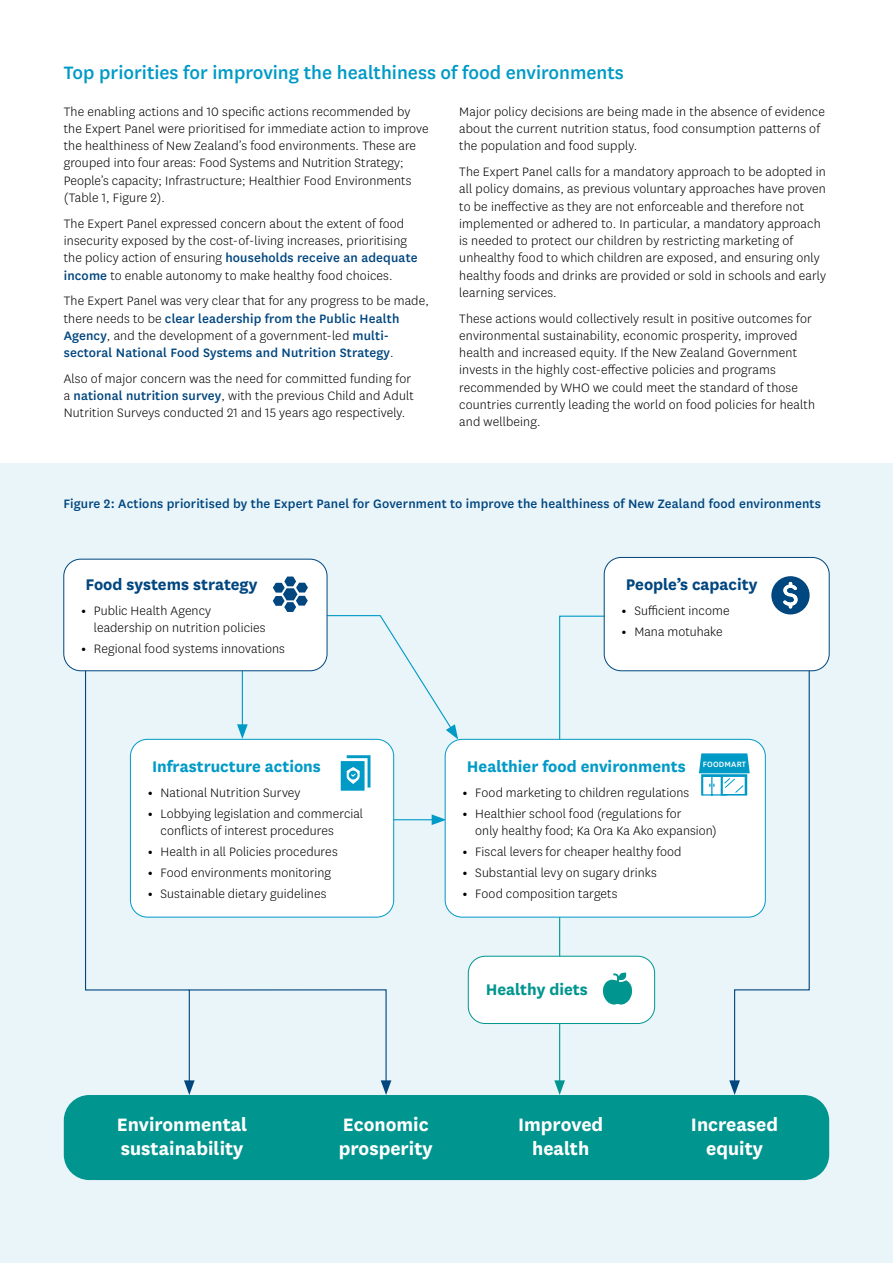
<style>
.page{position:relative;width:893px;height:1263px;background:#fff}
.page>*{position:absolute;margin:0;border:0;box-sizing:border-box;transform-origin:0 0}
.t1{font:700 21px/24px "National";color:#fff}
.t2{font:500 21px "National";color:#009ac7}
.t3{font:700 18px "National";color:#009ac7}
.t4{font:700 18px "National";color:#00467f}
.t5{font:700 18px "National";color:#00958f}
.t6{font:300 14.25px/17.2px "National";letter-spacing:.01em;color:#000}
.t7{font:500 14.25px "National";letter-spacing:.01em;color:#00467f}
.t8{font:500 9px "National";letter-spacing:.025em;color:#fff}
.s1{font-weight:500;color:#00467f}
.s2{font-weight:700}
</style>
<div class="page">
<div style="left:0;top:463px;width:893px;height:800px;background:#e9f5f9"></div>
<hr style="left:242px;top:670px;width:1px;height:56px;background:#009ac7">
<svg style="left:237px;top:724px;width:11px;height:15px"></svg>
<svg style="left:84px;top:671px;width:106px;height:320px"></svg>
<svg style="left:184px;top:989px;width:207px;height:106px"></svg>
<div style="left:64px;top:559px;width:263px;height:112px;background:#fff;border-radius:17px"></div>
<div style="left:63px;top:559px;width:264px;height:112px;border:1px solid #00467f;border-radius:17px"></div>
<div style="left:604px;top:557px;width:225px;height:114px;background:#fff;border-radius:17px"></div>
<div style="left:604px;top:557px;width:226px;height:114px;border:1px solid #00467f;border-radius:17px"></div>
<hr style="left:365px;top:819px;width:69px;height:1px;background:#009ac7">
<svg style="left:432px;top:814px;width:13px;height:11px"></svg>
<div style="left:130px;top:739px;width:264px;height:178px;background:#fff;border-radius:17px"></div>
<div style="left:130px;top:739px;width:264px;height:178px;border:1px solid #009ac7;border-radius:17px"></div>
<svg style="left:341px;top:755px;width:29px;height:36px"></svg>
<div style="left:468px;top:956px;width:187px;height:67px;background:#fff;border-radius:17px"></div>
<div style="left:468px;top:956px;width:187px;height:68px;border:1px solid #00958f;border-radius:17px"></div>
<div style="left:445px;top:739px;width:320px;height:178px;background:#fff;border-radius:17px"></div>
<div style="left:64px;top:1095px;width:765px;height:85px;background:#00958f;border-radius:26px"></div>
<svg style="left:266px;top:576px;width:192px;height:163px"></svg>
<svg style="left:554px;top:576px;width:256px;height:519px"></svg>
<h1 class="t2" style="left:64px;top:59px;width:562px">Top priorities for improving the healthiness of food environments</h1>
<p class="t6" style="left:64px;top:102px;width:366px">The enabling actions and 10 specific actions recommended by the Expert Panel were prioritised for immediate action to improve the healthiness of New Zealand’s food environments. These are grouped into four areas: Food Systems and Nutrition Strategy; People’s capacity; Infrastructure; Healthier Food Environments (Table 1, Figure 2).</p>
<p class="t6" style="left:64px;top:214px;width:355px">The Expert Panel expressed concern about the extent of food insecurity exposed by the cost-of-living increases, prioritising the policy action of ensuring <span class="s1">households receive an adequate income</span> to enable autonomy to make healthy food choices.</p>
<p class="t6" style="left:64px;top:292px;width:367px">The Expert Panel was very clear that for any progress to be made, there needs to be <span class="s1">clear leadership from the Public Health Agency</span>, and the development of a government-led <span class="s1">multi&shy;sectoral National Food Systems and Nutrition Strategy</span>.</p>
<p class="t6" style="left:64px;top:369px;width:352px">Also of major concern was the need for committed funding for a <span class="s1">national nutrition survey</span>, with the previous Child and Adult<br>Nutrition Surveys conducted 21 and 15 years ago respectively.</p>
<p class="t6" style="left:459px;top:102px;width:367px">Major policy decisions are being made in the absence of evidence about the current nutrition status, food consumption patterns of the population and food supply.</p>
<p class="t6" style="left:459px;top:163px;width:368px">The Expert Panel calls for a mandatory approach to be adopted in all policy domains, as previous voluntary approaches have proven to be ineffective as they are not enforceable and therefore not implemented or adhered to. In particular, a mandatory approach is needed to protect our children by restricting marketing of unhealthy food to which children are exposed, and ensuring only healthy foods and drinks are provided or sold in schools and early learning services.</p>
<p class="t6" style="left:459px;top:309px;width:357px">These actions would collectively result in positive outcomes for environmental sustainability, economic prosperity, improved health and increased equity. If the New Zealand Government invests in the highly cost-effective policies and programs recommended by WHO we could meet the standard of those countries currently leading the world on food policies for health and wellbeing.</p>
<p class="t7" style="left:63px;top:494px;width:759px">Figure 2: Actions prioritised by the Expert Panel for Government to improve the healthiness of New Zealand food environments</p>
<p class="t4" style="left:85px;top:572px;width:173px">Food systems strategy</p>
<p class="t6" style="left:94px;top:602px;width:173px;line-height:16.8px;text-indent:-13px"><span class="s2">•</span> Public Health Agency leadership on nutrition policies</p>
<p class="t6" style="left:81px;top:640px;width:205px"><span class="s2">•</span> Regional food systems innovations</p>
<p class="t3" style="left:152px;top:753px;width:170px">Infrastructure actions</p>
<p class="t6" style="left:148px;top:783px;width:154px"><span class="s2">•</span> National Nutrition Survey</p>
<p class="t6" style="left:161px;top:805px;width:204px;line-height:16.8px;text-indent:-13px"><span class="s2">•</span> Lobbying legislation and commercial conflicts of interest procedures</p>
<p class="t6" style="left:148px;top:843px;width:191px"><span class="s2">•</span> Health in all Policies procedures</p>
<p class="t6" style="left:148px;top:864px;width:185px"><span class="s2">•</span> Food environments monitoring</p>
<p class="t6" style="left:148px;top:885px;width:180px"><span class="s2">•</span> Sustainable dietary guidelines</p>
<p class="t4" style="left:626px;top:571px;width:133px">People’s capacity</p>
<p class="t6" style="left:622px;top:602px;width:109px"><span class="s2">•</span> Sufficient income</p>
<p class="t6" style="left:622px;top:623px;width:103px"><span class="s2">•</span> Mana motuhake</p>
<p class="t3" style="left:467px;top:753px;width:220px">Healthier food environments</p>
<p class="t6" style="left:463px;top:783px;width:228px"><span class="s2">•</span> Food marketing to children regulations</p>
<p class="t6" style="left:475px;top:805px;width:243px;line-height:16.8px;text-indent:-13px"><span class="s2">•</span> Healthier school food (regulations for<br>only healthy food; Ka Ora Ka Ako expansion)</p>
<p class="t6" style="left:463px;top:843px;width:221px"><span class="s2">•</span> Fiscal levers for cheaper healthy food</p>
<p class="t6" style="left:463px;top:864px;width:196px"><span class="s2">•</span> Substantial levy on sugary drinks</p>
<p class="t6" style="left:463px;top:885px;width:157px"><span class="s2">•</span> Food composition targets</p>
<p class="t8" style="left:703px;top:758px;width:45px">FOODMART</p>
<p class="t5" style="left:486px;top:977px;width:104px">Healthy diets</p>
<h1 class="t1" style="left:117px;top:1111px;width:132px">Environmental sustainability</h1>
<h1 class="t1" style="left:339px;top:1111px;width:95px">Economic prosperity</h1>
<h1 class="t1" style="left:518px;top:1111px;width:87px;text-align:center">Improved health</h1>
<h1 class="t1" style="left:691px;top:1111px;width:89px;text-align:center">Increased equity</h1>
</div>
